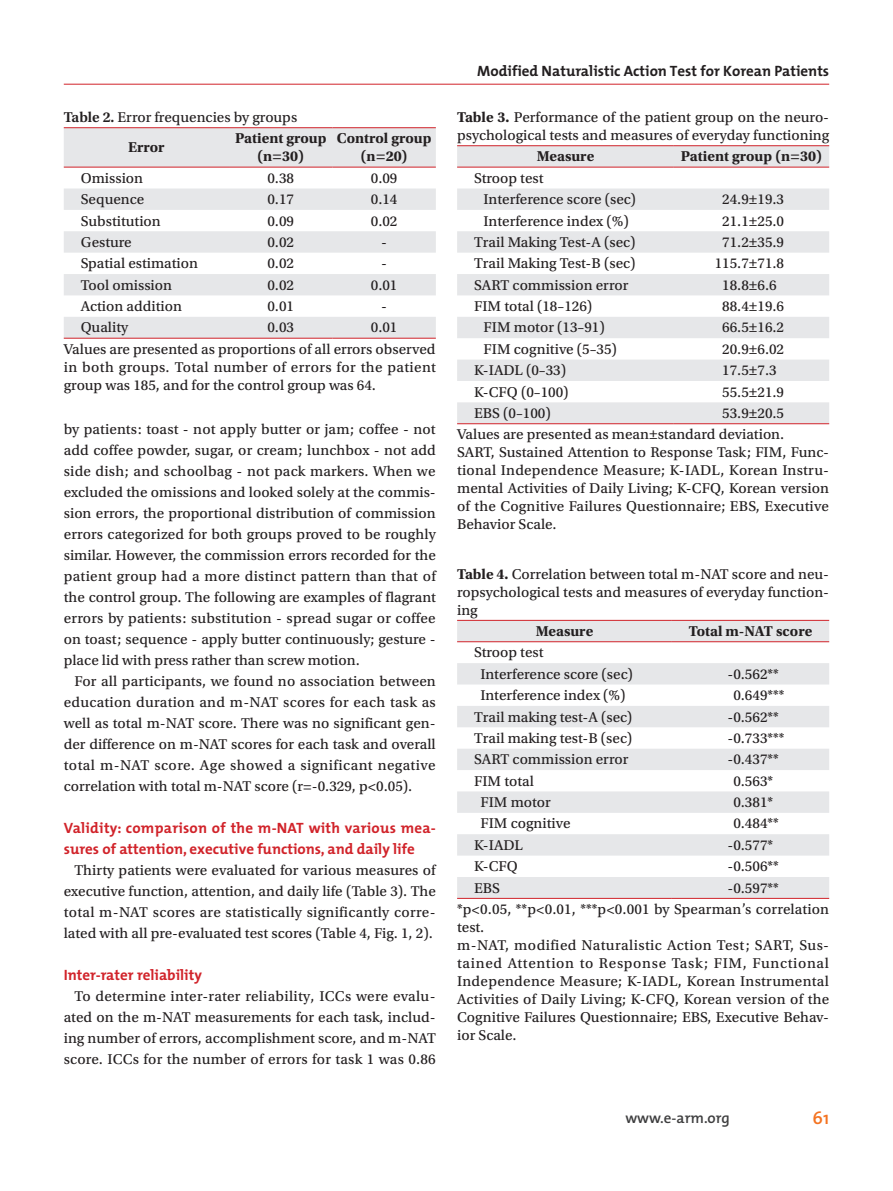
<style>
.page{position:relative;width:893px;height:1191px;background:#fff}
.page>*{position:absolute;margin:0;border:0;box-sizing:border-box;transform-origin:0 0}
.t1{font:600 18px "The Mix";color:#f47321}
.표{font:15px/18px "Utopia Std Capt";color:#231f20;text-align:justify}
.바탕글{font:15px/21px "Utopia Std Capt";color:#231f20;text-align:justify}
._1{font:700 15px/21px "The Mix";color:#d1232a}
.표1라인{font:700 15px/18px "Utopia Std";color:#231f20;text-align:center}
.t2{font:700 15px "The Mix";color:#231f20}
.t3{font:600 15px "The Mix";color:#3e3e3f}
.s1{font-family:"Utopia Std";font-weight:600}
.s2{font-family:"Utopia Std";font-weight:700}
</style>
<div class="page">
<hr style="left:64px;top:84px;width:765px;height:1px;background:#d1232a">
<svg style="left:64px;top:128px;width:372px;height:210px;fill:#e6e7e9"></svg>
<hr style="left:64px;top:127px;width:165px;height:1px;background:#d1232a">
<hr style="left:229px;top:127px;width:103px;height:1px;background:#d1232a">
<hr style="left:332px;top:127px;width:104px;height:1px;background:#d1232a">
<hr style="left:64px;top:167px;width:165px;height:1px;background:#d1232a">
<hr style="left:229px;top:167px;width:103px;height:1px;background:#d1232a">
<hr style="left:332px;top:167px;width:104px;height:1px;background:#d1232a">
<hr style="left:64px;top:338px;width:165px;height:1px;background:#d1232a">
<hr style="left:229px;top:338px;width:103px;height:1px;background:#d1232a">
<hr style="left:332px;top:338px;width:104px;height:1px;background:#d1232a">
<svg style="left:457px;top:146px;width:372px;height:277px;fill:#e6e7e9"></svg>
<hr style="left:457px;top:145px;width:217px;height:1px;background:#d1232a">
<hr style="left:674px;top:145px;width:155px;height:1px;background:#d1232a">
<hr style="left:457px;top:167px;width:217px;height:1px;background:#d1232a">
<hr style="left:674px;top:167px;width:155px;height:1px;background:#d1232a">
<hr style="left:457px;top:423px;width:217px;height:1px;background:#d1232a">
<hr style="left:674px;top:423px;width:155px;height:1px;background:#d1232a">
<svg style="left:457px;top:621px;width:372px;height:277px;fill:#e6e7e9"></svg>
<hr style="left:457px;top:620px;width:215px;height:1px;background:#d1232a">
<hr style="left:672px;top:620px;width:157px;height:1px;background:#d1232a">
<hr style="left:457px;top:641px;width:215px;height:1px;background:#d1232a">
<hr style="left:672px;top:641px;width:157px;height:1px;background:#d1232a">
<hr style="left:457px;top:898px;width:215px;height:1px;background:#d1232a">
<hr style="left:672px;top:898px;width:157px;height:1px;background:#d1232a">
<p class="표" style="left:64px;top:108px;width:235px"><span class="s1">Table 2.</span> Error frequencies by groups</p>
<p class="표1라인" style="left:128px;top:139px;width:38px">Error</p>
<p class="표1라인" style="left:235px;top:130px;width:93px">Patient group (n=30)</p>
<p class="표1라인" style="left:337px;top:130px;width:96px">Control group (n=20)</p>
<p class="표" style="left:81px;top:169px;width:64px">Omission</p>
<p class="표" style="left:267px;top:169px;width:28px">0.38</p>
<p class="표" style="left:371px;top:169px;width:28px">0.09</p>
<p class="표" style="left:81px;top:191px;width:65px">Sequence</p>
<p class="표" style="left:267px;top:191px;width:28px">0.17</p>
<p class="표" style="left:371px;top:191px;width:28px">0.14</p>
<p class="표" style="left:81px;top:212px;width:82px">Substitution</p>
<p class="표" style="left:267px;top:212px;width:28px">0.09</p>
<p class="표" style="left:371px;top:212px;width:28px">0.02</p>
<p class="표" style="left:81px;top:233px;width:52px">Gesture</p>
<p class="표" style="left:267px;top:233px;width:28px">0.02</p>
<p class="표" style="left:381px;top:233px;width:7px">-</p>
<p class="표" style="left:81px;top:255px;width:119px">Spatial estimation</p>
<p class="표" style="left:267px;top:255px;width:28px">0.02</p>
<p class="표" style="left:381px;top:255px;width:7px">-</p>
<p class="표" style="left:81px;top:276px;width:93px">Tool omission</p>
<p class="표" style="left:267px;top:276px;width:28px">0.02</p>
<p class="표" style="left:371px;top:276px;width:28px">0.01</p>
<p class="표" style="left:81px;top:297px;width:103px">Action addition</p>
<p class="표" style="left:267px;top:297px;width:28px">0.01</p>
<p class="표" style="left:381px;top:297px;width:7px">-</p>
<p class="표" style="left:81px;top:319px;width:49px">Quality</p>
<p class="표" style="left:267px;top:319px;width:28px">0.03</p>
<p class="표" style="left:371px;top:319px;width:28px">0.01</p>
<p class="표" style="left:64px;top:340px;width:374px">Values are presented as proportions of all errors observed in both groups. Total number of errors for the patient group was 185, and for the control group was 64.</p>
<p class="바탕글" style="left:64px;top:418px;width:374px">by patients: toast - not apply butter or jam; coffee - not add coffee powder, sugar, or cream; lunchbox - not add side dish; and schoolbag - not pack markers. When we excluded the omissions and looked solely at the commis&shy;sion errors, the proportional distribution of commission errors categorized for both groups proved to be roughly similar. However, the commission errors recorded for the patient group had a more distinct pattern than that of the control group. The following are examples of flagrant errors by patients: substitution - spread sugar or coffee on toast; sequence - apply butter continuously; gesture - place lid with press rather than screw motion.</p>
<p class="바탕글" style="left:64px;top:670px;width:374px;text-indent:11px">For all participants, we found no association between education duration and m-NAT scores for each task as well as total m-NAT score. There was no significant gen&shy;der difference on m-NAT scores for each task and overall total m-NAT score. Age showed a significant negative correlation with total m-NAT score (r=-0.329, p&lt;0.05).</p>
<p class="_1" style="left:64px;top:817px;width:372px">Validity: comparison of the m-NAT with various mea&shy;sures of attention, executive functions, and daily life</p>
<p class="바탕글" style="left:64px;top:859px;width:374px;text-indent:11px">Thirty patients were evaluated for various measures of executive function, attention, and daily life (Table 3). The total m-NAT scores are statistically significantly corre&shy;lated with all pre-evaluated test scores (Table 4, Fig. 1, 2).</p>
<p class="_1" style="left:64px;top:964px;width:140px">Inter-rater reliability</p>
<p class="바탕글" style="left:64px;top:985px;width:374px;text-indent:11px">To determine inter-rater reliability, ICCs were evalu&shy;ated on the m-NAT measurements for each task, includ&shy;ing number of errors, accomplishment score, and m-NAT score. ICCs for the number of errors for task 1 was 0.86</p>
<p class="t2" style="left:477px;top:59px;width:353px">Modified Naturalistic Action Test for Korean Patients</p>
<p class="표" style="left:457px;top:108px;width:374px"><span class="s2">Table 3.</span> Performance of the patient group on the neuro&shy;psychological tests and measures of everyday functioning</p>
<p class="표1라인" style="left:537px;top:148px;width:59px">Measure</p>
<p class="표1라인" style="left:681px;top:148px;width:143px">Patient group (n=30)</p>
<p class="표" style="left:474px;top:169px;width:71px">Stroop test</p>
<p class="표" style="left:484px;top:191px;width:154px">Interference score (sec)</p>
<p class="표" style="left:722px;top:191px;width:63px">24.9±19.3</p>
<p class="표" style="left:484px;top:212px;width:147px">Interference index (%)</p>
<p class="표" style="left:722px;top:212px;width:63px">21.1±25.0</p>
<p class="표" style="left:474px;top:233px;width:163px">Trail Making Test-A (sec)</p>
<p class="표" style="left:722px;top:233px;width:63px">71.2±35.9</p>
<p class="표" style="left:474px;top:255px;width:163px">Trail Making Test-B (sec)</p>
<p class="표" style="left:715px;top:255px;width:71px">115.7±71.8</p>
<p class="표" style="left:474px;top:276px;width:156px">SART commission error</p>
<p class="표" style="left:722px;top:276px;width:56px">18.8±6.6</p>
<p class="표" style="left:474px;top:297px;width:120px">FIM total (18–126)</p>
<p class="표" style="left:722px;top:297px;width:63px">88.4±19.6</p>
<p class="표" style="left:484px;top:319px;width:123px">FIM motor (13–91)</p>
<p class="표" style="left:722px;top:319px;width:63px">66.5±16.2</p>
<p class="표" style="left:484px;top:340px;width:135px">FIM cognitive (5–35)</p>
<p class="표" style="left:722px;top:340px;width:63px">20.9±6.02</p>
<p class="표" style="left:474px;top:362px;width:94px">K-IADL (0–33)</p>
<p class="표" style="left:722px;top:362px;width:56px">17.5±7.3</p>
<p class="표" style="left:474px;top:383px;width:96px">K-CFQ (0–100)</p>
<p class="표" style="left:722px;top:383px;width:63px">55.5±21.9</p>
<p class="표" style="left:474px;top:404px;width:78px">EBS (0–100)</p>
<p class="표" style="left:722px;top:404px;width:63px">53.9±20.5</p>
<p class="표" style="left:457px;top:426px;width:329px">Values are presented as mean±standard deviation.</p>
<p class="표" style="left:457px;top:444px;width:374px">SART, Sustained Attention to Response Task; FIM, Func&shy;tional Independence Measure; K-IADL, Korean Instru&shy;mental Activities of Daily Living; K-CFQ, Korean version of the Cognitive Failures Questionnaire; EBS, Executive Behavior Scale.</p>
<p class="표" style="left:457px;top:565px;width:374px"><span class="s2">Table 4.</span> Correlation between total m-NAT score and neu&shy;ropsychological tests and measures of everyday function&shy;ing</p>
<p class="표1라인" style="left:536px;top:622px;width:59px">Measure</p>
<p class="표1라인" style="left:689px;top:622px;width:125px">Total m-NAT score</p>
<p class="표" style="left:474px;top:644px;width:71px">Stroop test</p>
<p class="표" style="left:480px;top:665px;width:154px">Interference score (sec)</p>
<p class="표" style="left:727px;top:665px;width:53px">-0.562**</p>
<p class="표" style="left:480px;top:686px;width:147px">Interference index (%)</p>
<p class="표" style="left:733px;top:686px;width:52px">0.649***</p>
<p class="표" style="left:474px;top:708px;width:160px">Trail making test-A (sec)</p>
<p class="표" style="left:727px;top:708px;width:53px">-0.562**</p>
<p class="표" style="left:474px;top:729px;width:160px">Trail making test-B (sec)</p>
<p class="표" style="left:727px;top:729px;width:58px">-0.733***</p>
<p class="표" style="left:474px;top:750px;width:156px">SART commission error</p>
<p class="표" style="left:727px;top:750px;width:53px">-0.437**</p>
<p class="표" style="left:474px;top:772px;width:61px">FIM total</p>
<p class="표" style="left:733px;top:772px;width:41px">0.563*</p>
<p class="표" style="left:480px;top:793px;width:72px">FIM motor</p>
<p class="표" style="left:733px;top:793px;width:41px">0.381*</p>
<p class="표" style="left:480px;top:815px;width:92px">FIM cognitive</p>
<p class="표" style="left:733px;top:815px;width:47px">0.484**</p>
<p class="표" style="left:474px;top:836px;width:50px">K-IADL</p>
<p class="표" style="left:727px;top:836px;width:47px">-0.577*</p>
<p class="표" style="left:474px;top:857px;width:45px">K-CFQ</p>
<p class="표" style="left:727px;top:857px;width:53px">-0.506**</p>
<p class="표" style="left:474px;top:879px;width:27px">EBS</p>
<p class="표" style="left:727px;top:879px;width:53px">-0.597**</p>
<p class="표" style="left:457px;top:900px;width:373px">*p&lt;0.05, **p&lt;0.01, ***p&lt;0.001 by Spearman’s correlation test.</p>
<p class="표" style="left:457px;top:936px;width:374px">m-NAT, modified Naturalistic Action Test; SART, Sus&shy;tained Attention to Response Task; FIM, Functional Independence Measure; K-IADL, Korean Instrumental Activities of Daily Living; K-CFQ, Korean version of the Cognitive Failures Questionnaire; EBS, Executive Behav&shy;ior Scale.</p>
<p class="t3" style="left:625px;top:1105px;width:106px">www.e-arm.org</p>
<p class="t1" style="left:813px;top:1102px;width:18px">61</p>
</div>
